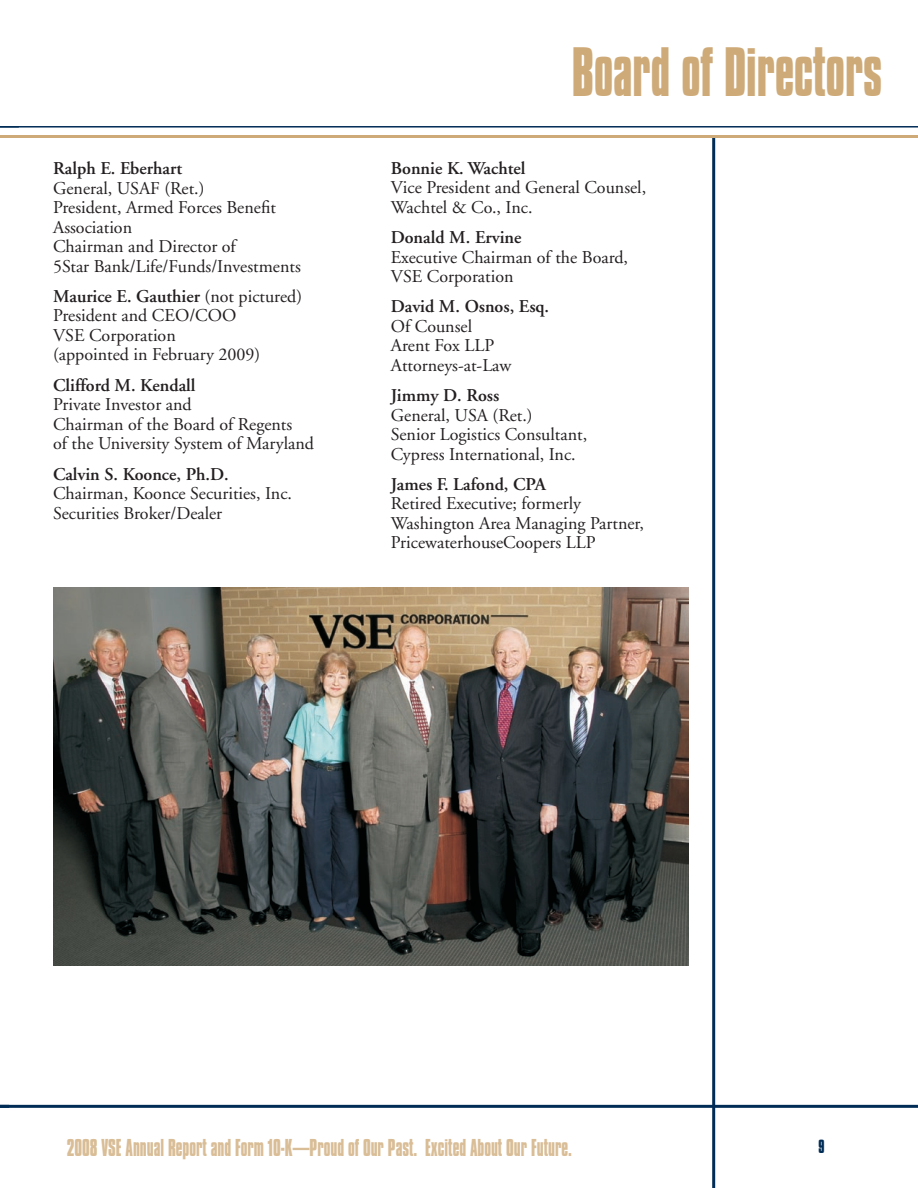
<style>
.page{position:relative;width:918px;height:1188px;background:#fff}
.page>*{position:absolute;margin:0;border:0;box-sizing:border-box;transform-origin:0 0}
.t1{font:700 60px "Compacta BT";color:#ceaa78;scale:.8 1}
.t2{font:700 21px "Compacta BT";color:#d9bd96;scale:.8 1}
.t3{font:18px/19.5px "Adobe Garamond";color:#231f20}
.t4{font:600 18px "Adobe Garamond";color:#231f20}
.t5{font:700 16.5px "Compacta BT";color:#002c55;scale:.8 1}
.s1{font-weight:600}
</style>
<div class="page">
<hr style="left:712px;top:136px;width:3px;height:1052px;background:#002c55">
<hr style="left:0;top:135px;width:918px;height:3px;background:#ceaa78">
<hr style="left:0;top:126px;width:918px;height:2px;background:#002c55">
<hr style="left:0;top:1105px;width:918px;height:3px;background:#002c55">
<img style="left:53px;top:587px;width:635px;height:379px">
<p class="t4" style="left:53px;top:159px;width:131px">Ralph E. Eberhart</p>
<p class="t3" style="left:53px;top:179px;width:249px">General, USAF (Ret.)<br>President, Armed Forces Benefit<br>Association<br>Chairman and Director of<br>5Star Bank/Life/Funds/Investments</p>
<p class="t3" style="left:53px;top:287px;width:250px"><span class="s1">Maurice E. Gauthier</span> (not pictured)<br>President and CEO/COO<br>VSE Corporation<br>(appointed in February 2009)</p>
<p class="t4" style="left:53px;top:375px;width:144px">Clifford M. Kendall</p>
<p class="t3" style="left:53px;top:395px;width:262px">Private Investor and<br>Chairman of the Board of Regents<br>of the University System of Maryland</p>
<p class="t4" style="left:53px;top:464px;width:177px">Calvin S. Koonce, Ph.D.</p>
<p class="t3" style="left:53px;top:484px;width:241px">Chairman, Koonce Securities, Inc.<br>Securities Broker/Dealer</p>
<h1 class="t1" style="left:572px;top:35px;width:390px">Board of Directors</h1>
<p class="t4" style="left:391px;top:158px;width:136px">Bonnie K. Wachtel</p>
<p class="t3" style="left:391px;top:178px;width:257px">Vice President and General Counsel,<br>Wachtel &amp; Co., Inc.</p>
<p class="t4" style="left:391px;top:228px;width:132px">Donald M. Ervine</p>
<p class="t3" style="left:391px;top:248px;width:239px">Executive Chairman of the Board,<br>VSE Corporation</p>
<p class="t4" style="left:391px;top:297px;width:160px">David M. Osnos, Esq.</p>
<p class="t3" style="left:391px;top:317px;width:122px">Of Counsel<br>Arent Fox LLP<br>Attorneys-at-Law</p>
<p class="t4" style="left:391px;top:386px;width:110px">Jimmy D. Ross</p>
<p class="t3" style="left:391px;top:406px;width:198px">General, USA (Ret.)<br>Senior Logistics Consultant,<br>Cypress International, Inc.</p>
<p class="t4" style="left:391px;top:474px;width:157px">James F. Lafond, CPA</p>
<p class="t3" style="left:391px;top:494px;width:255px">Retired Executive; formerly<br>Washington Area Managing Partner,<br>PricewaterhouseCoopers LLP</p>
<p class="t2" style="left:67px;top:1135px;width:633px">2008 VSE Annual Report and Form 10-K—Proud of Our Past. Excited About Our Future.</p>
<p class="t5" style="left:818px;top:1136px;width:9px">9</p>
</div>
